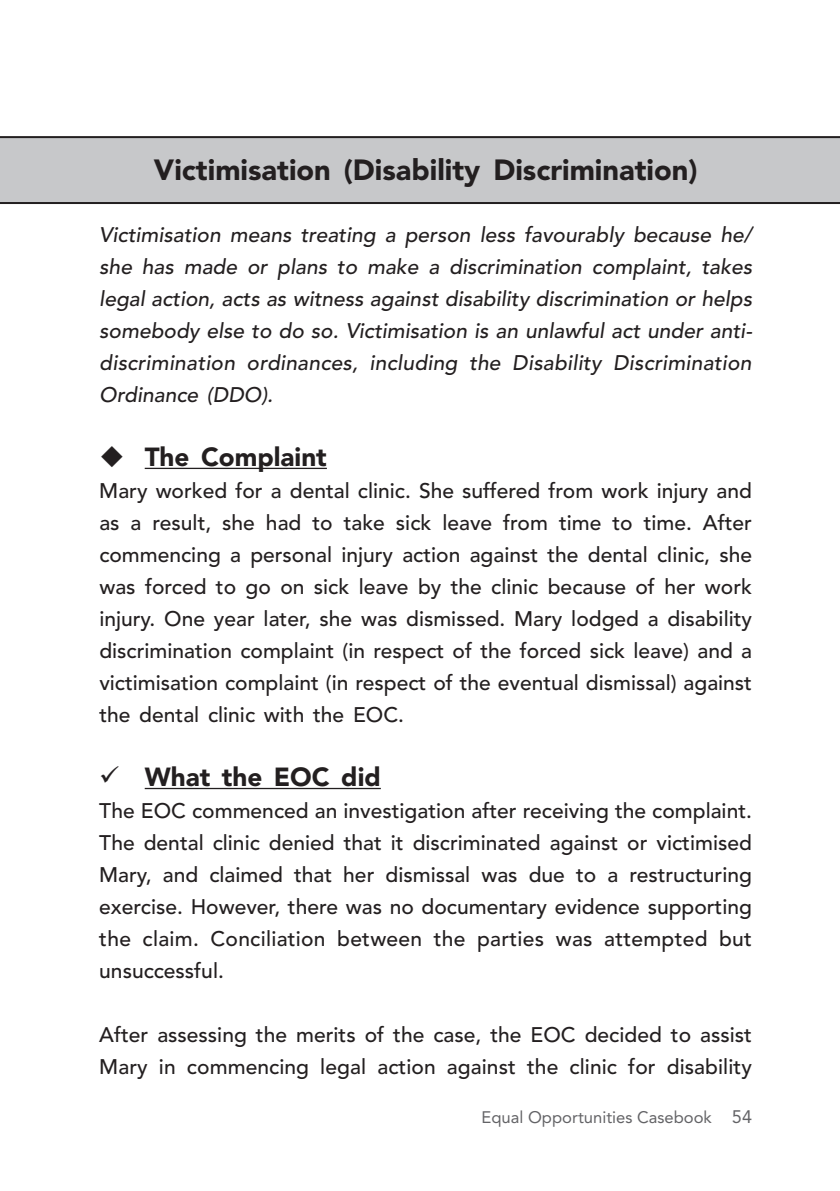
<style>
.page{position:relative;width:840px;height:1191px;background:#fff}
.page>*{position:absolute;margin:0;border:0;box-sizing:border-box;transform-origin:0 0}
.t1{font:900 29px "Avenir LT Std";color:#231f20}
.t2{font:900 26px "Avenir LT Std";color:#231f20}
.t3{font:500 21px/32px "Avenir LT Std";color:#231f20;text-align:justify}
.t4{font:italic 500 21px/32px "Avenir LT Std";letter-spacing:.01em;color:#231f20;text-align:justify}
.t5{font:16.6px "Avenir LT Std";color:#636366}
.s1{font-size:18px}
</style>
<div class="page">
<hr style="left:145px;top:468px;width:182px;height:1px;background:#231f20">
<hr style="left:145px;top:788px;width:235px;height:1px;background:#231f20">
<div style="left:0;top:137px;width:839px;height:66px;background:#c7c8ca"></div>
<hr style="left:0;top:136px;width:839px;height:2px;background:#231f20">
<hr style="left:0;top:202px;width:839px;height:2px;background:#231f20">
<h1 class="t1" style="left:154px;top:153px;width:545px">Victimisation (Disability Discrimination)</h1>
<p class="t4" style="left:99px;top:219px;width:654px">Victimisation means treating a person less favourably because he/ she has made or plans to make a discrimination complaint, takes legal action, acts as witness against disability discrimination or helps somebody else to do so. Victimisation is an unlawful act under anti&shy;discrimination ordinances, including the Disability Discrimination Ordinance (DDO).</p>
<p class="t2" style="left:99px;top:441px;width:229px">◆ The Complaint</p>
<p class="t3" style="left:99px;top:475px;width:654px">Mary worked for a dental clinic. She suffered from work injury and as a result, she had to take sick leave from time to time. After commencing a personal injury action against the dental clinic, she was forced to go on sick leave by the clinic because of her work injury. One year later, she was dismissed. Mary lodged a disability discrimination complaint (in respect of the forced sick leave) and a victimisation complaint (in respect of the eventual dismissal) against the dental clinic with the EOC.</p>
<p class="t2" style="left:99px;top:761px;width:283px">✓ What the EOC did</p>
<p class="t3" style="left:99px;top:795px;width:654px">The EOC commenced an investigation after receiving the complaint.<br>The dental clinic denied that it discriminated against or victimised Mary, and claimed that her dismissal was due to a restructuring exercise. However, there was no documentary evidence supporting the claim. Conciliation between the parties was attempted but unsuccessful.</p>
<p class="t3" style="left:99px;top:1019px;width:653px">After assessing the merits of the case, the EOC decided to assist<br>Mary in commencing legal action against the clinic for disability</p>
<p class="t5" style="left:481px;top:1107px;width:272px">Equal Opportunities Casebook <span class="s1">54</span></p>
</div>
